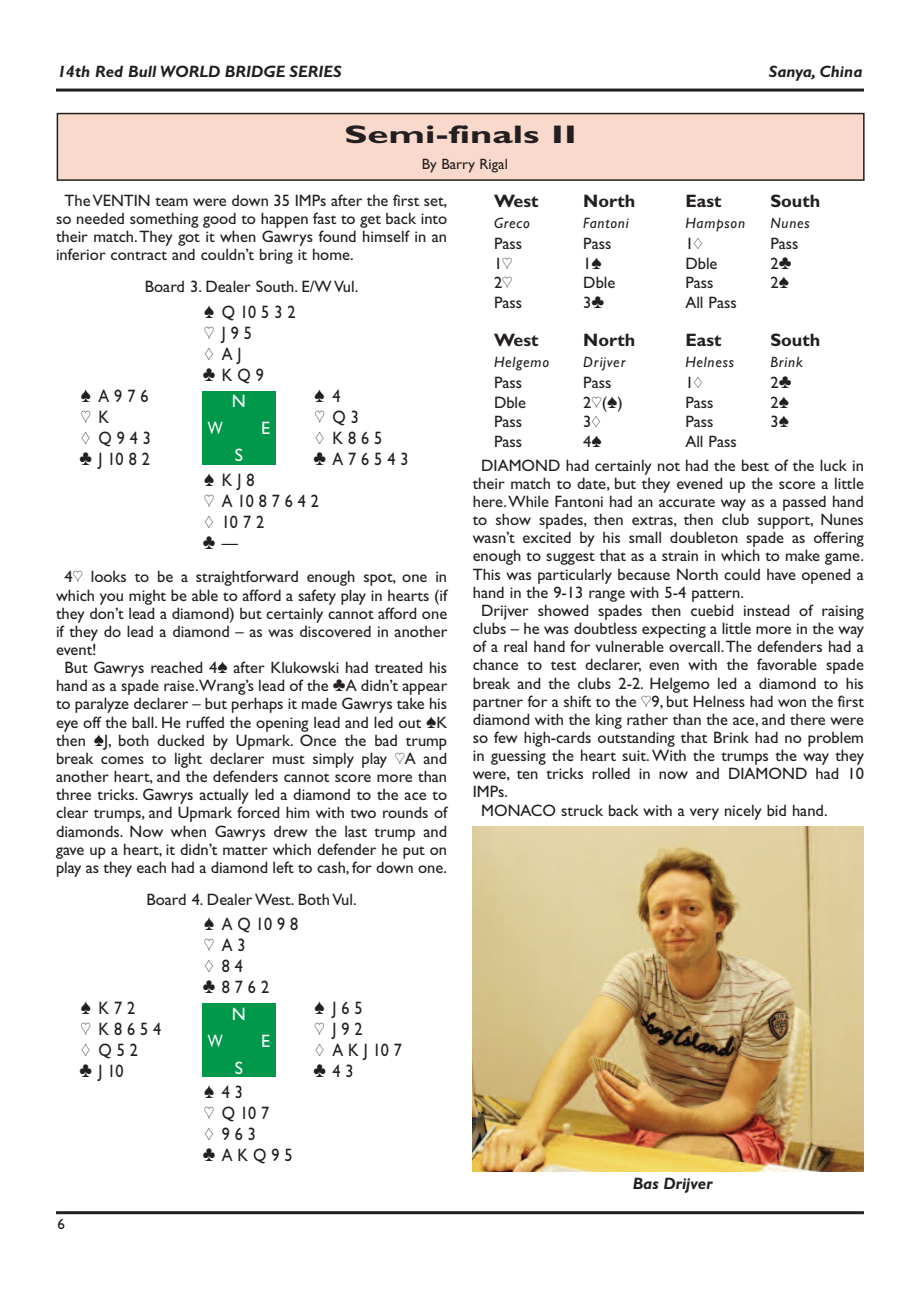
<style>
.page{position:relative;width:920px;height:1290px;background:#fff}
.page>*{position:absolute;margin:0;border:0;box-sizing:border-box;transform-origin:0 0}
.t1{font:700 25.5px "Gill Sans Bridge";color:#231f20;scale:1.5 1}
.t2{font:18px/21px "Gill Sans Bridge";letter-spacing:.305em;color:#231f20;scale:.9 1}
.t3{font:700 18px "Gill Sans Bridge";color:#231f20}
.t4{font:18px "Gill Sans Bridge";color:#fff}
.t5{font:18px "Gill Sans Bridge";color:#fff;scale:.8 1}
.t6{font:16.5px/18.1px "Gill Sans Bridge";color:#231f20;text-align:justify}
.t7{font:italic 700 16.5px "Gill Sans Bridge";color:#231f20}
.t8{font:italic 15px "Gill Sans Bridge";letter-spacing:.05em;color:#231f20}
.t9{font:15px "Gill Sans Bridge";color:#231f20}
</style>
<div class="page">
<hr style="left:56px;top:1211px;width:808px;height:3px;background:#231f20">
<hr style="left:56px;top:89px;width:808px;height:3px;background:#231f20">
<div style="left:202px;top:391px;width:74px;height:74px;background:#00984a"></div>
<div style="left:202px;top:1003px;width:74px;height:74px;background:#00984a"></div>
<div style="left:57px;top:114px;width:807px;height:66px;background:#f9d9cb"></div>
<div style="left:57px;top:113px;width:808px;height:68px;border:2px solid #231f20"></div>
<img style="left:473px;top:827px;width:391px;height:344px">
<p class="t7" style="left:58px;top:62px;width:286px">14th Red Bull WORLD BRIDGE SERIES</p>
<p class="t7" style="left:769px;top:62px;width:95px">Sanya, China</p>
<h1 class="t1" style="left:344px;top:119px;width:156px">Semi-finals II</h1>
<p class="t9" style="left:422px;top:155px;width:88px">By Barry Rigal</p>
<p class="t6" style="left:56px;top:191px;width:393px;text-indent:9px">TheVENTIN team were down 35 IMPs after the first set, so needed something good to happen fast to get back into their match.They got it when Gawrys found himself in an inferior contract and couldn’t bring it home.</p>
<p class="t6" style="left:145px;top:278px;width:215px">Board 3. Dealer South. E/W Vul.</p>
<p class="t2" style="left:203px;top:301px;width:104px">[ Q10532 ] J95<br>{AJ }KQ9</p>
<p class="t2" style="left:81px;top:385px;width:77px">[ A976</p>
<p class="t2" style="left:315px;top:385px;width:30px">[ 4</p>
<p class="t2" style="left:81px;top:406px;width:33px">] K</p>
<p class="t2" style="left:315px;top:406px;width:51px">]Q3</p>
<p class="t2" style="left:81px;top:427px;width:79px">{ Q943</p>
<p class="t2" style="left:315px;top:427px;width:76px">{ K865</p>
<p class="t2" style="left:80px;top:448px;width:80px">}J1082</p>
<p class="t2" style="left:313px;top:448px;width:107px">}A76543</p>
<p class="t2" style="left:203px;top:469px;width:131px">[ KJ8<br>] A1087642 { 1072<br>} –</p>
<p class="t6" style="left:65px;top:568px;width:384px">4] looks to be a straightforward enough spot, one in</p>
<p class="t6" style="left:56px;top:586px;width:393px">which you might be able to afford a safety play in hearts (if</p>
<p class="t6" style="left:56px;top:604px;width:393px">they don’t lead a diamond) but certainly cannot afford one</p>
<p class="t6" style="left:56px;top:622px;width:393px">if they do lead a diamond — as was discovered in another</p>
<p class="t6" style="left:56px;top:640px;width:42px">event!</p>
<p class="t6" style="left:65px;top:658px;width:384px">But Gawrys reached 4[ after Klukowski had treated his</p>
<p class="t6" style="left:56px;top:676px;width:393px">hand as a spade raise.Wrang’s lead of the }A didn’t appear</p>
<p class="t6" style="left:56px;top:695px;width:393px">to paralyze declarer — but perhaps it made Gawrys take his</p>
<p class="t6" style="left:56px;top:713px;width:393px">eye off the ball. He ruffed the opening lead and led out [K</p>
<p class="t6" style="left:56px;top:731px;width:393px">then [J, both ducked by Upmark. Once the bad trump</p>
<p class="t6" style="left:56px;top:749px;width:393px">break comes to light declarer must simply play ]A and</p>
<p class="t6" style="left:56px;top:767px;width:393px">another heart, and the defenders cannot score more than</p>
<p class="t6" style="left:56px;top:785px;width:393px">three tricks. Gawrys actually led a diamond to the ace to</p>
<p class="t6" style="left:56px;top:803px;width:393px">clear trumps, and Upmark forced him with two rounds of</p>
<p class="t6" style="left:56px;top:822px;width:393px">diamonds. Now when Gawrys drew the last trump and</p>
<p class="t6" style="left:56px;top:840px;width:393px">gave up a heart, it didn’t matter which defender he put on</p>
<p class="t6" style="left:56px;top:858px;width:393px">play as they each had a diamond left to cash, for down one.</p>
<p class="t6" style="left:147px;top:890px;width:212px">Board 4. Dealer West. Both Vul.</p>
<p class="t2" style="left:203px;top:913px;width:107px">[ AQ1098 ]A3<br>{84 }8762</p>
<p class="t2" style="left:81px;top:997px;width:62px">[ K72</p>
<p class="t2" style="left:315px;top:997px;width:55px">[ J65</p>
<p class="t2" style="left:81px;top:1019px;width:91px">] K8654</p>
<p class="t2" style="left:315px;top:1019px;width:55px">] J92</p>
<p class="t2" style="left:81px;top:1040px;width:65px">{ Q52</p>
<p class="t2" style="left:315px;top:1040px;width:98px">{ AKJ107</p>
<p class="t2" style="left:80px;top:1061px;width:51px">}J10</p>
<p class="t2" style="left:313px;top:1061px;width:46px">}43</p>
<p class="t2" style="left:203px;top:1082px;width:101px">[43<br>] Q107<br>{ 963 }AKQ95</p>
<p class="t4" style="left:232px;top:390px;width:16px">N</p>
<p class="t5" style="left:208px;top:417px;width:20px">W</p>
<p class="t4" style="left:261px;top:417px;width:10px">E</p>
<p class="t4" style="left:235px;top:444px;width:10px">S</p>
<p class="t4" style="left:232px;top:1003px;width:16px">N</p>
<p class="t5" style="left:208px;top:1030px;width:20px">W</p>
<p class="t4" style="left:261px;top:1030px;width:10px">E</p>
<p class="t4" style="left:235px;top:1057px;width:10px">S</p>
<p class="t9" style="left:58px;top:1215px;width:9px">6</p>
<p class="t3" style="left:494px;top:190px;width:46px">West</p>
<p class="t3" style="left:583px;top:190px;width:54px">North</p>
<p class="t3" style="left:685px;top:190px;width:37px">East</p>
<p class="t3" style="left:770px;top:190px;width:51px">South</p>
<p class="t8" style="left:494px;top:214px;width:37px">Greco</p>
<p class="t8" style="left:583px;top:214px;width:47px">Fantoni</p>
<p class="t8" style="left:685px;top:214px;width:61px">Hampson</p>
<p class="t8" style="left:770px;top:214px;width:41px">Nunes</p>
<p class="t6" style="left:494px;top:235px;width:30px">Pass</p>
<p class="t6" style="left:583px;top:235px;width:30px">Pass</p>
<p class="t6" style="left:685px;top:235px;width:19px">1{</p>
<p class="t6" style="left:770px;top:235px;width:30px">Pass</p>
<p class="t6" style="left:494px;top:254px;width:20px">1]</p>
<p class="t6" style="left:583px;top:254px;width:20px">1[</p>
<p class="t6" style="left:685px;top:254px;width:34px">Dble</p>
<p class="t6" style="left:770px;top:254px;width:23px">2}</p>
<p class="t6" style="left:494px;top:274px;width:20px">2]</p>
<p class="t6" style="left:583px;top:274px;width:34px">Dble</p>
<p class="t6" style="left:685px;top:274px;width:30px">Pass</p>
<p class="t6" style="left:770px;top:274px;width:20px">2[</p>
<p class="t6" style="left:494px;top:293px;width:30px">Pass</p>
<p class="t6" style="left:583px;top:293px;width:23px">3}</p>
<p class="t6" style="left:685px;top:293px;width:53px">All Pass</p>
<p class="t3" style="left:494px;top:329px;width:46px">West</p>
<p class="t3" style="left:583px;top:329px;width:54px">North</p>
<p class="t3" style="left:685px;top:329px;width:37px">East</p>
<p class="t3" style="left:770px;top:329px;width:51px">South</p>
<p class="t8" style="left:494px;top:353px;width:57px">Helgemo</p>
<p class="t8" style="left:583px;top:353px;width:44px">Drijver</p>
<p class="t8" style="left:685px;top:353px;width:50px">Helness</p>
<p class="t8" style="left:770px;top:353px;width:34px">Brink</p>
<p class="t6" style="left:494px;top:374px;width:30px">Pass</p>
<p class="t6" style="left:583px;top:374px;width:30px">Pass</p>
<p class="t6" style="left:685px;top:374px;width:19px">1{</p>
<p class="t6" style="left:770px;top:374px;width:23px">2}</p>
<p class="t6" style="left:494px;top:393px;width:34px">Dble</p>
<p class="t6" style="left:583px;top:393px;width:41px">2]([)</p>
<p class="t6" style="left:685px;top:393px;width:30px">Pass</p>
<p class="t6" style="left:770px;top:393px;width:20px">2[</p>
<p class="t6" style="left:494px;top:413px;width:30px">Pass</p>
<p class="t6" style="left:583px;top:413px;width:19px">3{</p>
<p class="t6" style="left:685px;top:413px;width:30px">Pass</p>
<p class="t6" style="left:770px;top:413px;width:20px">3[</p>
<p class="t6" style="left:494px;top:432px;width:30px">Pass</p>
<p class="t6" style="left:583px;top:432px;width:20px">4[</p>
<p class="t6" style="left:481px;top:429px;width:384px;line-height:23.7px;text-indent:204px">All Pass<br>DIAMOND had certainly not had the best of the luck in</p>
<p class="t6" style="left:473px;top:474px;width:393px">their match to date, but they evened up the score a little</p>
<p class="t6" style="left:473px;top:492px;width:393px">here.While Fantoni had an accurate way as a passed hand</p>
<p class="t6" style="left:473px;top:510px;width:393px">to show spades, then extras, then club support, Nunes</p>
<p class="t6" style="left:473px;top:528px;width:393px">wasn’t excited by his small doubleton spade as offering</p>
<p class="t6" style="left:473px;top:547px;width:393px">enough to suggest that as a strain in which to make game.</p>
<p class="t6" style="left:473px;top:565px;width:393px">This was particularly because North could have opened a</p>
<p class="t6" style="left:473px;top:583px;width:273px">hand in the 9-13 range with 5-4 pattern.</p>
<p class="t6" style="left:481px;top:601px;width:384px">Drijver showed spades then cuebid instead of raising</p>
<p class="t6" style="left:473px;top:619px;width:393px">clubs — he was doubtless expecting a little more in the way</p>
<p class="t6" style="left:473px;top:637px;width:393px">of a real hand for vulnerable overcall.The defenders had a</p>
<p class="t6" style="left:473px;top:656px;width:393px">chance to test declarer, even with the favorable spade</p>
<p class="t6" style="left:473px;top:674px;width:393px">break and the clubs 2-2. Helgemo led a diamond to his</p>
<p class="t6" style="left:473px;top:692px;width:393px">partner for a shift to the ]9, but Helness had won the first</p>
<p class="t6" style="left:473px;top:710px;width:393px">diamond with the king rather than the ace, and there were</p>
<p class="t6" style="left:473px;top:728px;width:393px">so few high-cards outstanding that Brink had no problem</p>
<p class="t6" style="left:473px;top:746px;width:393px">in guessing the heart suit. With the trumps the way they</p>
<p class="t6" style="left:473px;top:764px;width:393px">were, ten tricks rolled in now and DIAMOND had 10</p>
<p class="t6" style="left:473px;top:783px;width:37px">IMPs.</p>
<p class="t6" style="left:481px;top:801px;width:348px">MONACO struck back with a very nicely bid hand.</p>
<p class="t7" style="left:633px;top:1173px;width:81px">Bas Drijver</p>
</div>
